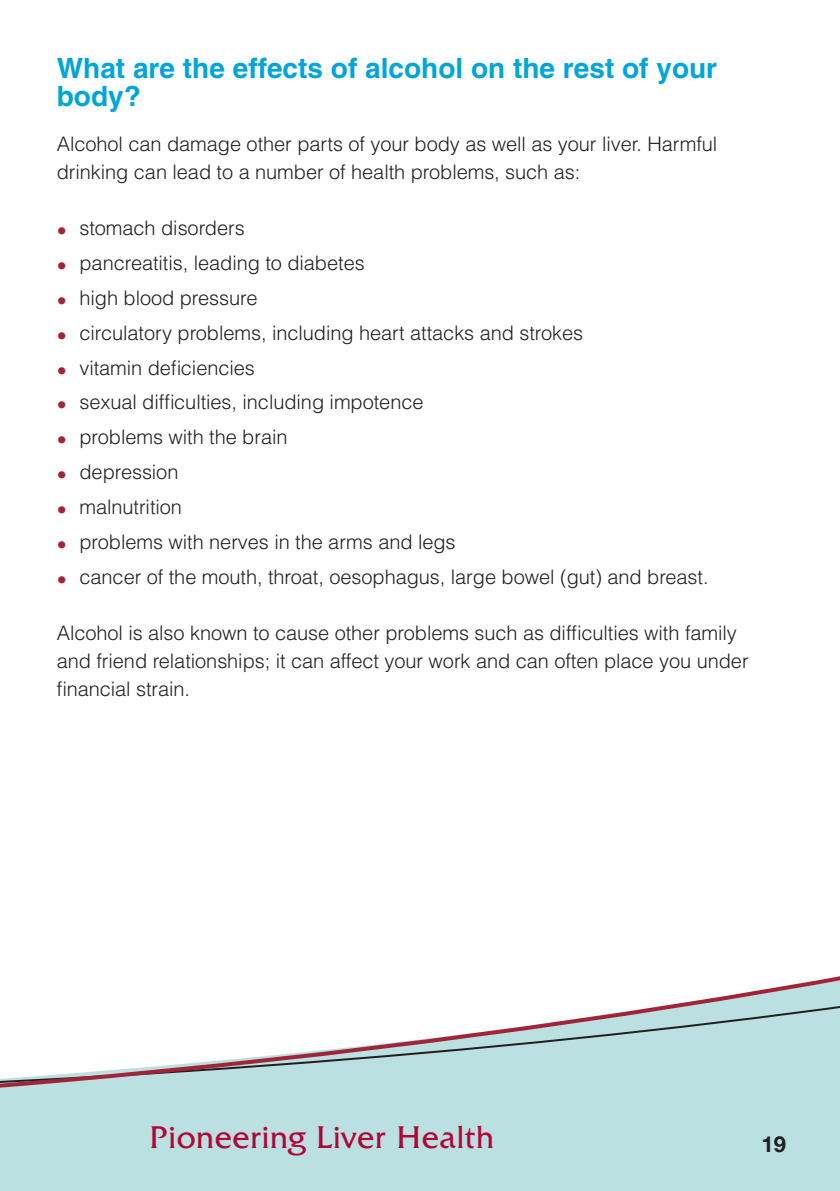
<style>
.page{position:relative;width:840px;height:1191px;background:#fff}
.page>*{position:absolute;margin:0;border:0;box-sizing:border-box;transform-origin:0 0}
.t1{font:34px "Friz Quadrata";color:#a32638}
.t2{font:32px "Friz Quadrata IT Cby BT";letter-spacing:.015em;color:#b30437}
.t3{font:700 28px/28px "Helvetica";color:#00a5db}
.t4{font:700 22px "Helvetica Neue";color:#231f20}
.t5{font:300 20px/28px "Helvetica";letter-spacing:-.005em;color:#231f20}
.s1{color:#a32638}
</style>
<div class="page">
<div style="left:0;top:1120px;width:839px;height:71px;background:#bae0e2"></div>
<svg style="left:0;top:976px;width:839px;height:144px"></svg>
<p class="t3" style="left:57px;top:54px;width:661px">What are the effects of alcohol on the rest of your body?</p>
<p class="t5" style="left:57px;top:130px;width:661px">Alcohol can damage other parts of your body as well as your liver. Harmful drinking can lead to a number of health problems, such as:</p>
<p class="t5" style="left:57px;top:214px;width:189px"><span class="s1">•</span> stomach disorders</p>
<p class="t5" style="left:57px;top:249px;width:309px"><span class="s1">•</span> pancreatitis, leading to diabetes</p>
<p class="t5" style="left:57px;top:284px;width:202px"><span class="s1">•</span> high blood pressure</p>
<p class="t5" style="left:57px;top:318px;width:527px"><span class="s1">•</span> circulatory problems, including heart attacks and strokes</p>
<p class="t5" style="left:57px;top:353px;width:199px"><span class="s1">•</span> vitamin deficiencies</p>
<p class="t5" style="left:57px;top:388px;width:368px"><span class="s1">•</span> sexual difficulties, including impotence</p>
<p class="t5" style="left:57px;top:423px;width:232px"><span class="s1">•</span> problems with the brain</p>
<p class="t5" style="left:57px;top:458px;width:123px"><span class="s1">•</span> depression</p>
<p class="t5" style="left:57px;top:492px;width:127px"><span class="s1">•</span> malnutrition</p>
<p class="t5" style="left:57px;top:527px;width:400px"><span class="s1">•</span> problems with nerves in the arms and legs</p>
<p class="t5" style="left:57px;top:562px;width:653px"><span class="s1">•</span> cancer of the mouth, throat, oesophagus, large bowel (gut) and breast.</p>
<p class="t5" style="left:57px;top:618px;width:693px">Alcohol is also known to cause other problems such as difficulties with family and friend relationships; it can affect your work and can often place you under financial strain.</p>
<p class="t1" style="left:150px;top:1118px;width:344px">Pioneering Liver Health</p>
<p class="t2" style="left:149px;top:1117px;width:346px">Pioneering Liver Health</p>
<p class="t4" style="left:761px;top:1130px;width:26px">19</p>
</div>
